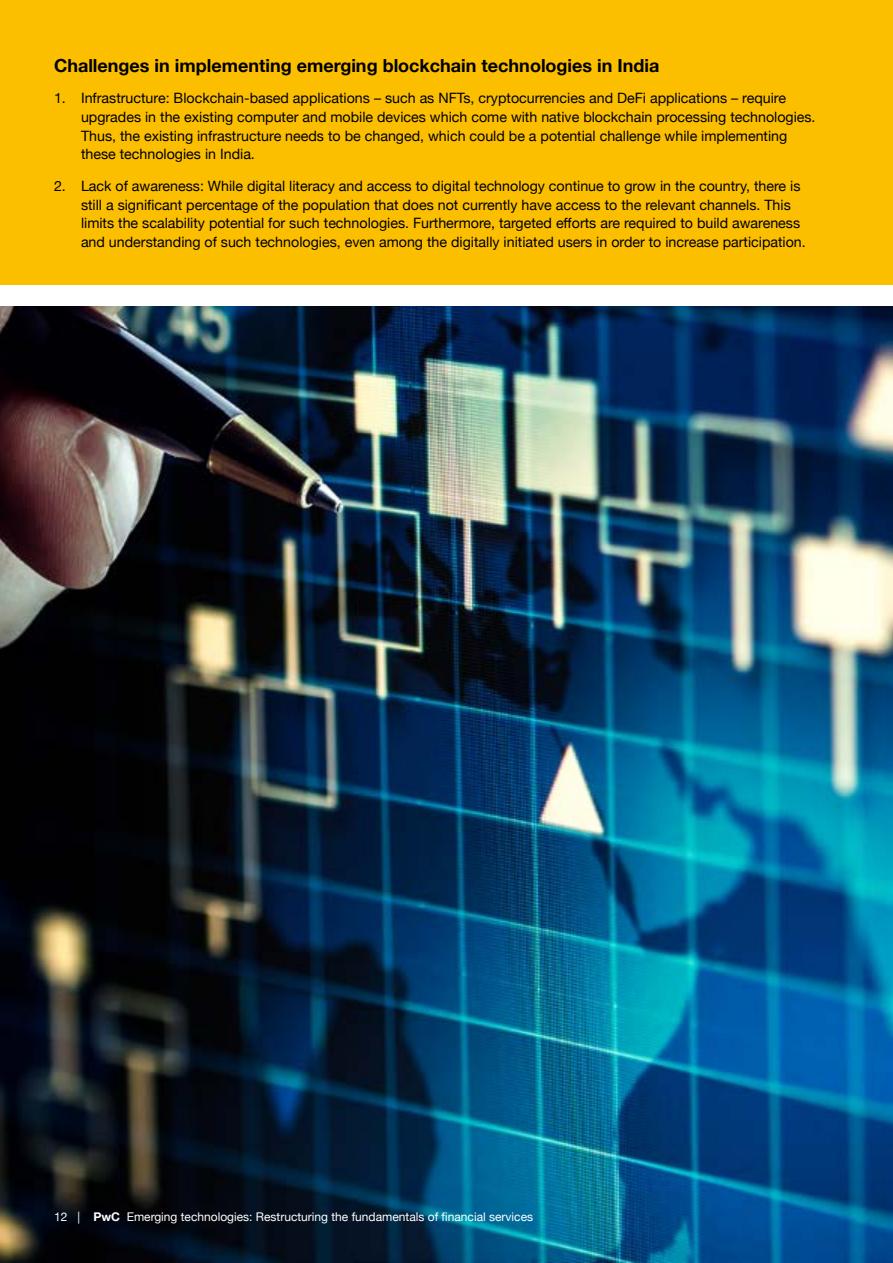
<style>
.page{position:relative;width:893px;height:1263px;background:#fff}
.page>*{position:absolute;margin:0;border:0;box-sizing:border-box;transform-origin:0 0}
.Sub-heading-2{font:700 18px "Helvetica Neue";color:#000}
.t1{font:14.25px/18.8px "Helvetica Neue";color:#000}
.Body{font:12px "Helvetica Neue";color:#fff}
.s1{font-weight:700}
</style>
<div class="page">
<img style="left:0;top:306px;width:893px;height:957px">
<div style="left:0;top:0;width:893px;height:285px;background:#fcbf00"></div>
<p class="Sub-heading-2" style="left:54px;top:51px;width:607px">Challenges in implementing emerging blockchain technologies in India</p>
<p class="t1" style="left:81px;top:89px;width:736px;text-indent:-27px">1. Infrastructure: Blockchain-based applications – such as NFTs, cryptocurrencies and DeFi applications – require upgrades in the existing computer and mobile devices which come with native blockchain processing technologies.<br>Thus, the existing infrastructure needs to be changed, which could be a potential challenge while implementing these technologies in India.</p>
<p class="t1" style="left:81px;top:177px;width:726px;text-indent:-27px">2. Lack of awareness: While digital literacy and access to digital technology continue to grow in the country, there is still a significant percentage of the population that does not currently have access to the relevant channels. This limits the scalability potential for such technologies. Furthermore, targeted efforts are required to build awareness and understanding of such technologies, even among the digitally initiated users in order to increase participation.</p>
<p class="Body" style="left:54px;top:1208px;width:481px">12 | <span class="s1">PwC</span> Emerging technologies: Restructuring the fundamentals of financial services</p>
</div>
